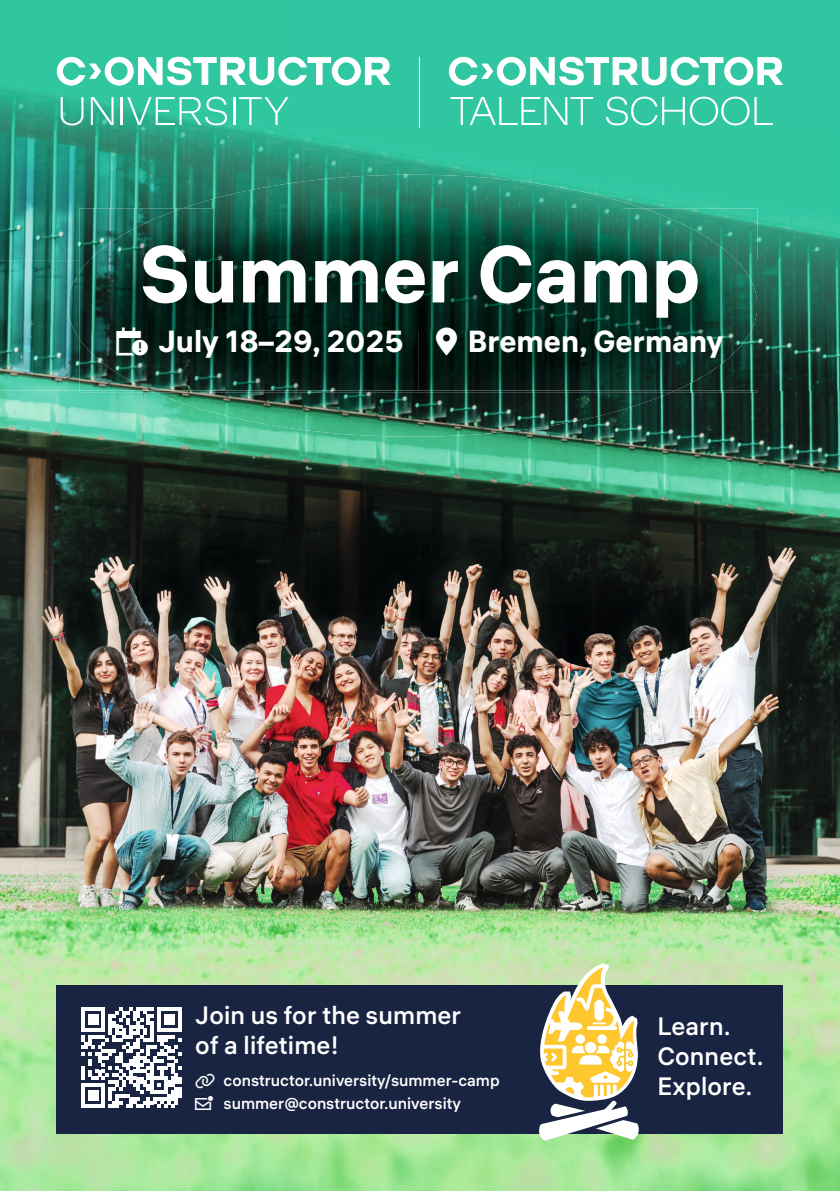
<style>
.page{position:relative;width:840px;height:1191px;background:#fff}
.page>*{position:absolute;margin:0;border:0;box-sizing:border-box;transform-origin:0 0}
.t1{font:700 80px "ALS Hauss";color:#fff}
.t2{font:700 30.2px "ALS Hauss";color:#fff}
.t3{font:500 25px/30px "ALS Hauss";letter-spacing:.005em;color:#fff}
.t4{font:500 16px/23.4px "ALS Hauss";color:#fff}
</style>
<div class="page">
<img style="left:0;top:390px;width:839px;height:801px">
<div style="left:57px;top:985px;width:725px;height:149px;background:#182441"></div>
<svg style="left:81px;top:1007px;width:100px;height:100px"></svg>
<svg style="left:533px;top:957px;width:112px;height:210px"></svg>
<div style="left:0;top:0;width:839px;height:130px;background:#2fc6a1"></div>
<img style="left:0;top:130px;width:140px;height:130px">
<img style="left:140px;top:130px;width:139px;height:78px">
<img style="left:279px;top:130px;width:350px;height:49px">
<img style="left:629px;top:130px;width:140px;height:130px">
<img style="left:769px;top:130px;width:70px;height:260px">
<img style="left:0;top:260px;width:79px;height:130px">
<img style="left:757px;top:260px;width:13px;height:130px">
<img style="left:182px;top:175px;width:317px;height:33px">
<img style="left:499px;top:179px;width:144px;height:29px">
<img style="left:68px;top:272px;width:11px;height:67px">
<img style="left:155px;top:393px;width:515px;height:44px">
<img style="left:675px;top:390px;width:82px;height:3px">
<img style="left:751px;top:330px;width:6px;height:60px">
<img style="left:79px;top:390px;width:71px;height:3px">
<img style="left:150px;top:390px;width:525px;height:3px">
<img style="left:79px;top:208px;width:678px;height:122px">
<img style="left:79px;top:330px;width:672px;height:60px">
<svg style="left:61px;top:97px;width:22px;height:28px"></svg>
<svg style="left:91px;top:97px;width:22px;height:28px"></svg>
<hr style="left:121px;top:97px;width:2px;height:28px;background:#fff">
<svg style="left:127px;top:97px;width:100px;height:28px;background:#5cceb2"></svg>
<hr style="left:233px;top:97px;width:2px;height:28px;background:#fff">
<svg style="left:239px;top:97px;width:49px;height:28px"></svg>
<svg style="left:57px;top:57px;width:333px;height:29px"></svg>
<svg style="left:448px;top:57px;width:334px;height:29px"></svg>
<svg style="left:450px;top:97px;width:143px;height:28px;background:#58d1b3"></svg>
<svg style="left:605px;top:97px;width:144px;height:28px;background:#59d1b4"></svg>
<hr style="left:754px;top:97px;width:2px;height:28px;background:#fff">
<svg style="left:756px;top:123px;width:16px;height:2px"></svg>
<hr style="left:418px;top:57px;width:1px;height:71px;background:#fff">
<svg style="left:116px;top:327px;width:32px;height:28px"></svg>
<svg style="left:436px;top:327px;width:21px;height:28px"></svg>
<h1 class="t1" style="left:139px;top:223px;width:562px">Summer Camp</h1>
<h2 class="t2" style="left:158px;top:322px;width:247px">July 18–29, 2025</h2>
<h2 class="t2" style="left:467px;top:322px;width:257px">Bremen, Germany</h2>
<h3 class="t3" style="left:195px;top:1000px;width:267px">Join us for the summer of a lifetime!</h3>
<p class="t4" style="left:223px;top:1068px;width:277px">constructor.university/summer-camp summer@constructor.university</p>
<h3 class="t3" style="left:657px;top:1011px;width:108px">Learn.<br>Connect.<br>Explore.</h3>
</div>
